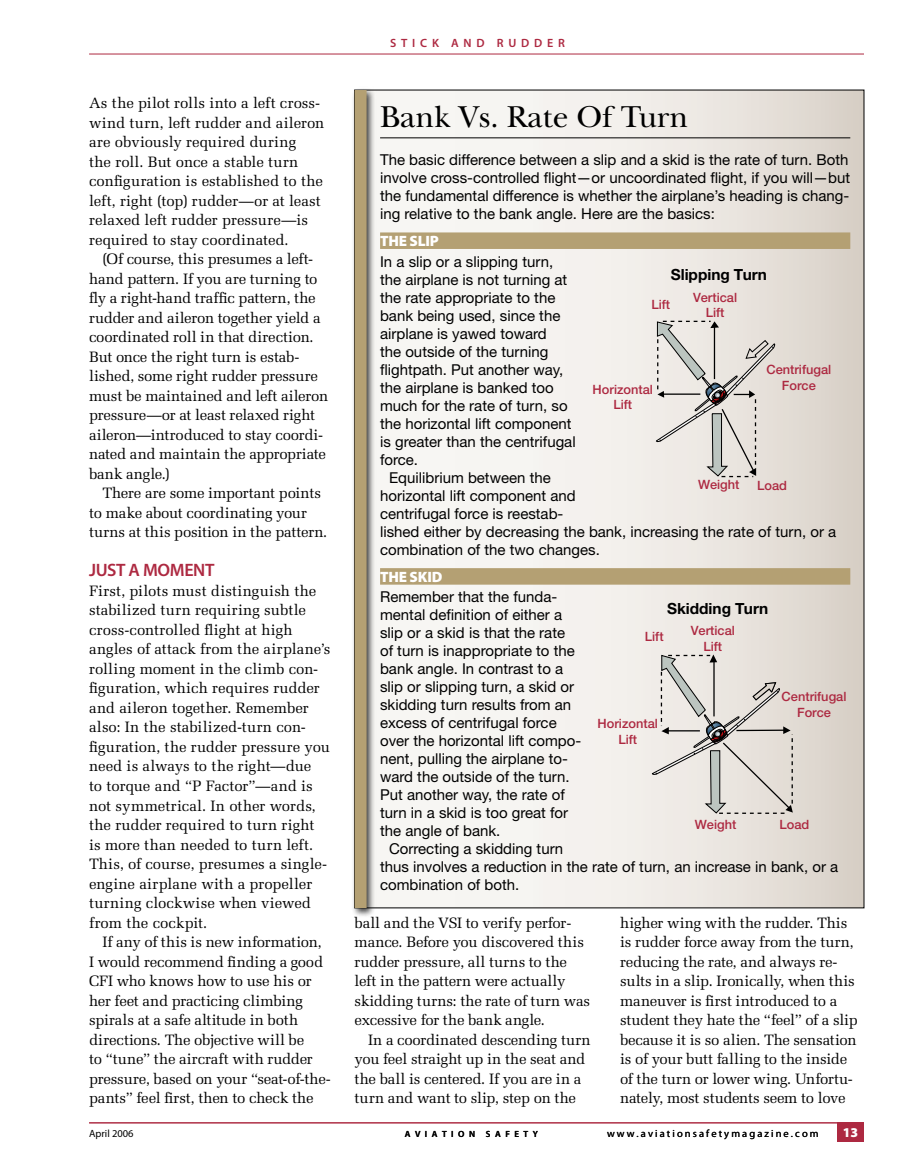
<style>
.page{position:relative;width:918px;height:1175px;background:#fff}
.page>*{position:absolute;margin:0;border:0;box-sizing:border-box;transform-origin:0 0}
.t1{font:31.5px "New Baskerville";color:#000}
.t2{font:600 18px "Myriad Pro";color:#ad2941}
.t3{font:700 15.45px "Helvetica Neue";color:#000}
.t4{font:15px/19.5px "Melior LT Std";letter-spacing:-.01em;color:#000}
.t5{font:15px/18px "Helvetica Neue";color:#000;text-align:justify}
.t6{font:900 15px "Myriad Pro";letter-spacing:-.015em;color:#fff}
.t7{font:900 13.5px "Myriad Pro";color:#fff}
.t8{font:500 12.75px/15.5px "Helvetica Neue";color:#ad2941;text-align:center}
.t9{font:600 12px "Myriad Pro";color:#ad2941}
.t10{font:10.5px "Myriad Pro";letter-spacing:.2em;color:#000}
.t11{font:10.5px "Myriad Pro";color:#000}
.t12{font:600 9px "Myriad Pro";color:#000}
</style>
<div class="page">
<hr style="left:89px;top:54px;width:775px;height:1px;background:#ad2941">
<hr style="left:89px;top:1122px;width:775px;height:1px;background:#ad2941">
<div style="left:837px;top:1122px;width:27px;height:20px;background:#ad2941"></div>
<div style="left:355px;top:90px;width:509px;height:818px;background:linear-gradient(to right,#fefffe,#dfd8d0)"></div>
<hr style="left:380px;top:137px;width:470px;height:1px;background:#000">
<div style="left:380px;top:232px;width:470px;height:17px;background:#b4a073"></div>
<div style="left:380px;top:568px;width:470px;height:16px;background:#b4a073"></div>
<svg style="left:656px;top:321px;width:120px;height:156px;background:#d7d3ce"></svg>
<div style="left:351px;top:86px;width:26px;height:832px;background:#000;opacity:.75"></div>
<div style="left:355px;top:90px;width:12px;height:818px;background:#b4a073"></div>
<svg style="left:652px;top:654px;width:141px;height:160px;background:#d7d3ce"></svg>
<p class="t4" style="left:89px;top:93px;width:237px">As the pilot rolls into a left cross&shy;wind turn, left rudder and aileron are obviously required during<br>the roll. But once a stable turn configuration is established to the left, right (top) rudder—or at least relaxed left rudder pressure—is required to stay coordinated.</p>
<p class="t4" style="left:89px;top:249px;width:241px;text-indent:14px">(Of course, this presumes a left&shy;hand pattern. If you are turning to fly a right-hand traffic pattern, the rudder and aileron together yield a coordinated roll in that direction.<br>But once the right turn is estab&shy;lished, some right rudder pressure must be maintained and left aileron pressure—or at least relaxed right aileron—introduced to stay coordi&shy;nated and maintain the appropriate bank angle.)</p>
<p class="t4" style="left:89px;top:483px;width:240px;text-indent:14px">There are some important points to make about coordinating your turns at this position in the pattern.</p>
<p class="t2" style="left:89px;top:560px;width:18px">JUST</p>
<p class="t2" style="left:129px;top:560px;width:42px">A MOMENT</p>
<p class="t4" style="left:89px;top:581px;width:243px">First, pilots must distinguish the stabilized turn requiring subtle cross-controlled flight at high angles of attack from the airplane’s rolling moment in the climb con&shy;figuration, which requires rudder and aileron together. Remember also: In the stabilized-turn con&shy;figuration, the rudder pressure you need is always to the right—due<br>to torque and “P Factor”—and is not symmetrical. In other words, the rudder required to turn right<br>is more than needed to turn left.<br>This, of course, presumes a single&shy;engine airplane with a propeller turning clockwise when viewed from the cockpit.</p>
<p class="t4" style="left:89px;top:932px;width:243px;text-indent:14px">If any of this is new information,<br>I would recommend finding a good CFI who knows how to use his or her feet and practicing climbing spirals at a safe altitude in both directions. The objective will be<br>to “tune” the aircraft with rudder pressure, based on your “seat-of-the&shy;pants” feel first, then to check the</p>
<p class="t9" style="left:390px;top:36px;width:11px">STIC</p>
<p class="t9" style="left:432px;top:36px;width:32px">K AND</p>
<p class="t9" style="left:497px;top:36px;width:13px">RUDDER</p>
<h1 class="t1" style="left:380px;top:98px;width:310px">Bank Vs. Rate Of Turn</h1>
<p class="t5" style="left:380px;top:150px;width:472px">The basic difference between a slip and a skid is the rate of turn. Both involve cross-controlled flight—or uncoordinated flight, if you will—but the fundamental difference is whether the airplane’s heading is chang&shy;ing relative to the bank angle. Here are the basics:</p>
<p class="t6" style="left:380px;top:232px;width:60px">The Slip</p>
<p class="t5" style="left:380px;top:252px;width:175px">In a slip or a slipping turn,</p>
<p class="t5" style="left:380px;top:270px;width:189px">the airplane is not turning at</p>
<p class="t5" style="left:380px;top:288px;width:177px">the rate appropriate to the</p>
<p class="t5" style="left:380px;top:306px;width:182px">bank being used, since the</p>
<p class="t5" style="left:380px;top:324px;width:168px">airplane is yawed toward</p>
<p class="t5" style="left:380px;top:342px;width:170px">the outside of the turning</p>
<p class="t5" style="left:380px;top:360px;width:185px">flightpath. Put another way,</p>
<p class="t5" style="left:380px;top:378px;width:175px">the airplane is banked too</p>
<p class="t5" style="left:380px;top:396px;width:189px">much for the rate of turn, so</p>
<p class="t5" style="left:380px;top:414px;width:193px">the horizontal lift component</p>
<p class="t5" style="left:380px;top:432px;width:197px">is greater than the centrifugal</p>
<p class="t5" style="left:380px;top:450px;width:40px">force.</p>
<p class="t5" style="left:389px;top:468px;width:163px">Equilibrium between the</p>
<p class="t5" style="left:380px;top:486px;width:197px">horizontal lift component and</p>
<p class="t5" style="left:380px;top:504px;width:185px">centrifugal force is reestab-</p>
<p class="t5" style="left:380px;top:522px;width:458px">lished either by decreasing the bank, increasing the rate of turn, or a</p>
<p class="t5" style="left:380px;top:540px;width:221px">combination of the two changes.</p>
<p class="t6" style="left:380px;top:568px;width:56px">The Skid</p>
<p class="t5" style="left:380px;top:588px;width:179px">Remember that the funda-</p>
<p class="t5" style="left:380px;top:606px;width:183px">mental definition of either a</p>
<p class="t5" style="left:380px;top:624px;width:187px">slip or a skid is that the rate</p>
<p class="t5" style="left:380px;top:642px;width:196px">of turn is inappropriate to the</p>
<p class="t5" style="left:380px;top:660px;width:185px">bank angle. In contrast to a</p>
<p class="t5" style="left:380px;top:678px;width:195px">slip or slipping turn, a skid or</p>
<p class="t5" style="left:380px;top:696px;width:193px">skidding turn results from an</p>
<p class="t5" style="left:380px;top:714px;width:178px">excess of centrifugal force</p>
<p class="t5" style="left:380px;top:732px;width:203px">over the horizontal lift compo-</p>
<p class="t5" style="left:380px;top:750px;width:189px">nent, pulling the airplane to-</p>
<p class="t5" style="left:380px;top:768px;width:191px">ward the outside of the turn.</p>
<p class="t5" style="left:380px;top:786px;width:186px">Put another way, the rate of</p>
<p class="t5" style="left:380px;top:804px;width:190px">turn in a skid is too great for</p>
<p class="t5" style="left:380px;top:822px;width:122px">the angle of bank.</p>
<p class="t5" style="left:389px;top:840px;width:176px">Correcting a skidding turn</p>
<p class="t5" style="left:380px;top:858px;width:460px">thus involves a reduction in the rate of turn, an increase in bank, or a</p>
<p class="t5" style="left:380px;top:876px;width:141px">combination of both.</p>
<p class="t3" style="left:671px;top:265px;width:98px">Slipping Turn</p>
<p class="t8" style="left:693px;top:289px;width:46px">Vertical<br>Lift</p>
<p class="t8" style="left:651px;top:296px;width:20px">Lift</p>
<p class="t8" style="left:766px;top:362px;width:66px">Centrifugal<br>Force</p>
<p class="t8" style="left:593px;top:381px;width:62px">Horizontal<br>Lift</p>
<p class="t8" style="left:698px;top:476px;width:43px">Weight</p>
<p class="t8" style="left:757px;top:477px;width:31px">Load</p>
<p class="t3" style="left:667px;top:598px;width:103px">Skidding Turn</p>
<p class="t8" style="left:645px;top:628px;width:20px">Lift</p>
<p class="t8" style="left:691px;top:623px;width:46px">Vertical<br>Lift</p>
<p class="t8" style="left:782px;top:688px;width:66px">Centrifugal<br>Force</p>
<p class="t8" style="left:598px;top:716px;width:62px">Horizontal<br>Lift</p>
<p class="t8" style="left:695px;top:816px;width:43px">Weight</p>
<p class="t8" style="left:779px;top:816px;width:31px">Load</p>
<p class="t4" style="left:355px;top:912px;width:237px">ball and the VSI to verify perfor&shy;mance. Before you discovered this rudder pressure, all turns to the left in the pattern were actually skidding turns: the rate of turn was excessive for the bank angle.</p>
<p class="t4" style="left:355px;top:1029px;width:238px;text-indent:14px">In a coordinated descending turn you feel straight up in the seat and the ball is centered. If you are in a turn and want to slip, step on the</p>
<p class="t4" style="left:620px;top:912px;width:239px">higher wing with the rudder. This is rudder force away from the turn, reducing the rate, and always re&shy;sults in a slip. Ironically, when this maneuver is first introduced to a student they hate the “feel” of a slip because it is so alien. The sensation is of your butt falling to the inside of the turn or lower wing. Unfortu&shy;nately, most students seem to love</p>
<p class="t12" style="left:405px;top:1129px;width:20px">A VIATION</p>
<p class="t12" style="left:486px;top:1129px;width:19px">S AFET</p>
<p class="t12" style="left:533px;top:1129px;width:7px">Y</p>
<p class="t10" style="left:607px;top:1128px;width:213px">www.aviationsafetymagazine.com</p>
<p class="t7" style="left:843px;top:1125px;width:16px">13</p>
<p class="t11" style="left:89px;top:1128px;width:46px">April 2006</p>
<p class="t12" style="left:415px;top:1129px;width:10px">I</p>
</div>
